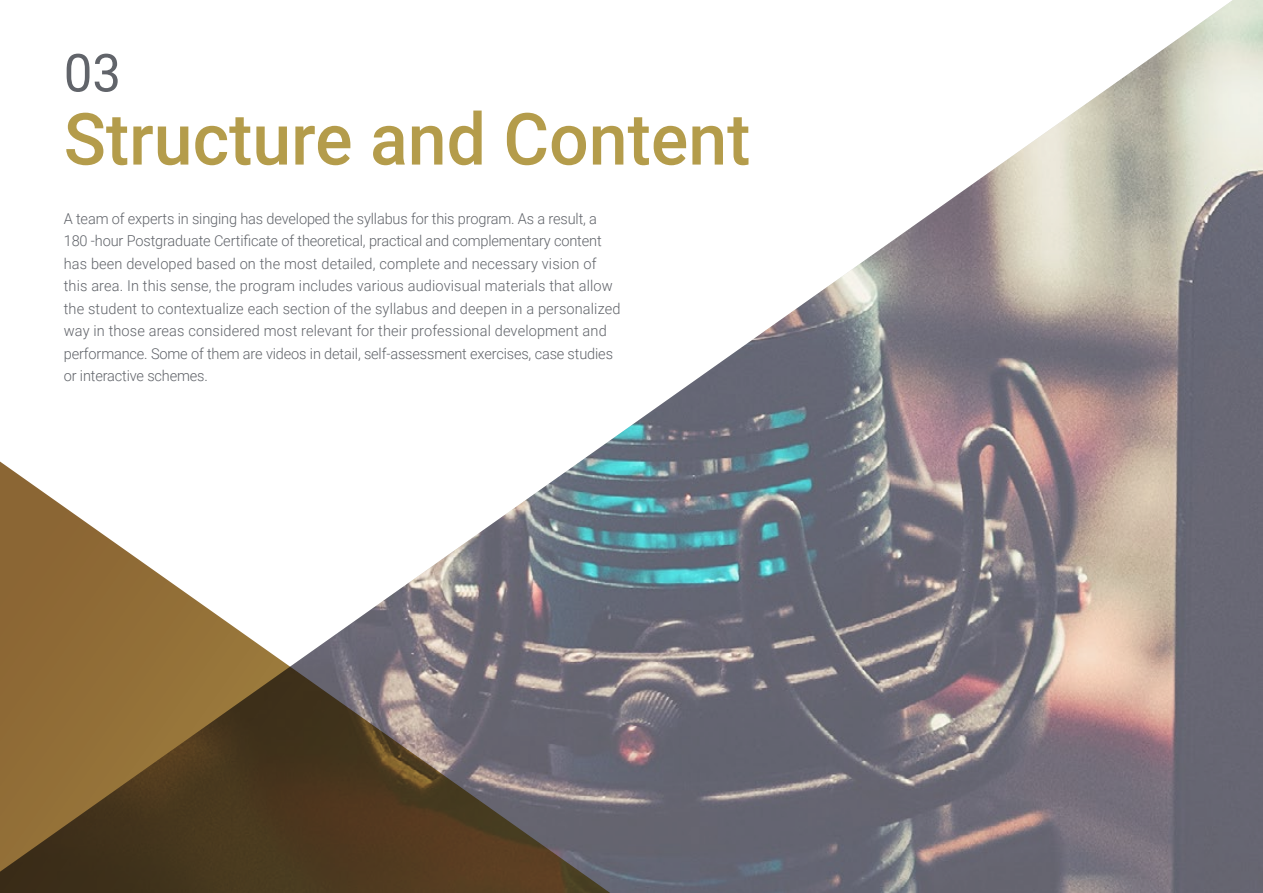
<style>
.page{position:relative;width:1263px;height:893px;background:#fff}
.page>*{position:absolute;margin:0;border:0;box-sizing:border-box;transform-origin:0 0}
.t1{font:500 72px "Roboto";color:#b49c4b}
.t2{font:52.5px "Roboto";color:#61646a}
.t3{font:300 15px/22.5px "Roboto";letter-spacing:.01em;color:#61646a}
</style>
<div class="page">
<img style="left:602px;top:0;width:661px;height:893px">
<svg style="left:0;top:446px;width:640px;height:447px"></svg>
<h2 class="t2" style="left:64px;top:36px;width:59px">03</h2>
<h1 class="t1" style="left:64px;top:89px;width:688px">Structure and Content</h1>
<p class="t3" style="left:64px;top:207px;width:558px">A team of experts in singing has developed the syllabus for this program. As a result, a 180 -hour Postgraduate Certificate of theoretical, practical and complementary content has been developed based on the most detailed, complete and necessary vision of this area. In this sense, the program includes various audiovisual materials that allow the student to contextualize each section of the syllabus and deepen in a personalized way in those areas considered most relevant for their professional development and performance. Some of them are videos in detail, self-assessment exercises, case studies or interactive schemes.</p>
</div>
